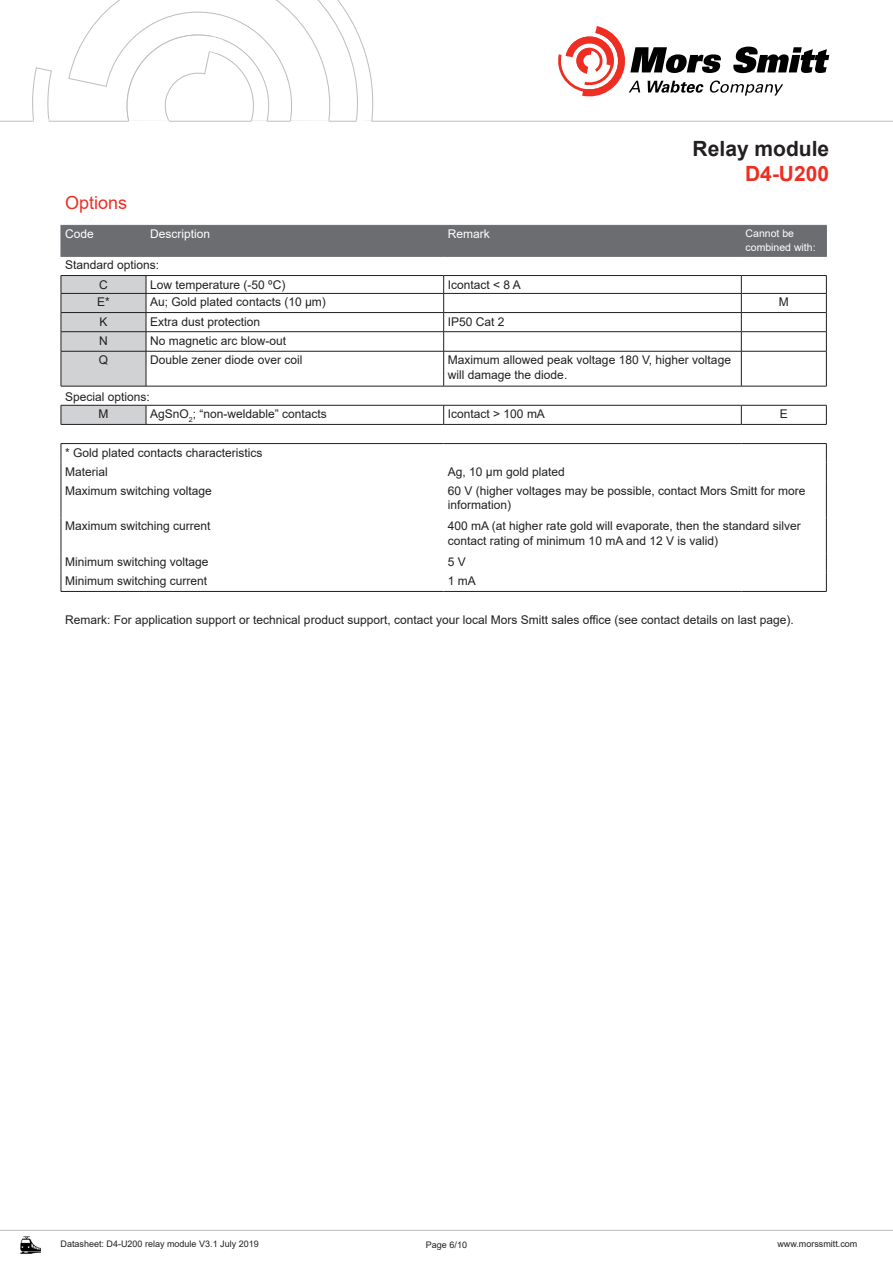
<style>
.page{position:relative;width:893px;height:1263px;background:#fff}
.page>*{position:absolute;margin:0;border:0;box-sizing:border-box;transform-origin:0 0}
.t1{font:700 21px "Arial";color:#231f20}
.t2{font:700 21px "Arial";color:#ee2e22}
.Title___red-reg-12{font:18px "Arial";color:#ee2e22}
.Tabel___black-reg-8{font:12px/14.4px "Arial";color:#231f20}
.t3{font:12px "Arial";color:#fff}
.t4{font:10.5px "Arial";color:#fff}
.t5{font:9px "Arial";color:#231f20}
</style>
<div class="page">
<svg style="left:33px;top:5px;width:356px;height:116px"></svg>
<svg style="left:34px;top:119px;width:15px;height:3px"></svg>
<svg style="left:356px;top:120px;width:16px;height:2px"></svg>
<svg style="left:68px;top:1px;width:274px;height:121px"></svg>
<svg style="left:558px;top:26px;width:271px;height:70px"></svg>
<img style="left:20px;top:1237px;width:21px;height:16px">
<div style="left:62px;top:226px;width:764px;height:30px;background:#6c6d70"></div>
<svg style="left:62px;top:276px;width:764px;height:315px"></svg>
<hr style="left:146px;top:293px;width:298px;height:1px;background:#231f20">
<hr style="left:444px;top:293px;width:297px;height:1px;background:#231f20">
<hr style="left:741px;top:293px;width:86px;height:1px;background:#231f20">
<hr style="left:146px;top:312px;width:298px;height:1px;background:#231f20">
<hr style="left:444px;top:312px;width:297px;height:1px;background:#231f20">
<hr style="left:741px;top:312px;width:86px;height:1px;background:#231f20">
<hr style="left:146px;top:331px;width:298px;height:1px;background:#231f20">
<hr style="left:444px;top:331px;width:297px;height:1px;background:#231f20">
<svg style="left:443px;top:276px;width:1px;height:75px"></svg>
<hr style="left:741px;top:331px;width:86px;height:1px;background:#231f20">
<svg style="left:741px;top:276px;width:1px;height:75px"></svg>
<svg style="left:826px;top:276px;width:1px;height:75px"></svg>
<hr style="left:146px;top:351px;width:298px;height:1px;background:#231f20">
<hr style="left:444px;top:351px;width:297px;height:1px;background:#231f20">
<hr style="left:443px;top:351px;width:1px;height:35px;background:#231f20">
<hr style="left:741px;top:351px;width:86px;height:1px;background:#231f20">
<hr style="left:741px;top:351px;width:1px;height:35px;background:#231f20">
<hr style="left:826px;top:351px;width:1px;height:35px;background:#231f20">
<hr style="left:146px;top:386px;width:298px;height:1px;background:#231f20">
<hr style="left:444px;top:386px;width:297px;height:1px;background:#231f20">
<hr style="left:741px;top:386px;width:86px;height:1px;background:#231f20">
<hr style="left:146px;top:405px;width:298px;height:1px;background:#231f20">
<svg style="left:61px;top:276px;width:86px;height:148px;background:#cdcdcf"></svg>
<hr style="left:444px;top:405px;width:297px;height:1px;background:#231f20">
<svg style="left:443px;top:405px;width:1px;height:19px"></svg>
<hr style="left:741px;top:405px;width:86px;height:1px;background:#231f20">
<svg style="left:741px;top:405px;width:1px;height:19px"></svg>
<svg style="left:826px;top:405px;width:1px;height:19px"></svg>
<hr style="left:61px;top:424px;width:85px;height:1px;background:#231f20">
<hr style="left:146px;top:424px;width:298px;height:1px;background:#231f20">
<hr style="left:444px;top:424px;width:297px;height:1px;background:#231f20">
<hr style="left:741px;top:424px;width:86px;height:1px;background:#231f20">
<hr style="left:61px;top:443px;width:85px;height:1px;background:#231f20">
<hr style="left:146px;top:443px;width:298px;height:1px;background:#231f20">
<hr style="left:444px;top:443px;width:297px;height:1px;background:#231f20">
<hr style="left:741px;top:443px;width:86px;height:1px;background:#231f20">
<svg style="left:61px;top:444px;width:1px;height:38px"></svg>
<svg style="left:826px;top:444px;width:1px;height:38px"></svg>
<hr style="left:61px;top:482px;width:1px;height:35px;background:#231f20">
<hr style="left:826px;top:482px;width:1px;height:35px;background:#231f20">
<hr style="left:61px;top:517px;width:1px;height:36px;background:#231f20">
<hr style="left:826px;top:517px;width:1px;height:36px;background:#231f20">
<svg style="left:61px;top:553px;width:1px;height:38px"></svg>
<svg style="left:826px;top:553px;width:1px;height:38px"></svg>
<hr style="left:61px;top:591px;width:85px;height:1px;background:#231f20">
<hr style="left:146px;top:591px;width:298px;height:1px;background:#231f20">
<hr style="left:444px;top:591px;width:297px;height:1px;background:#231f20">
<hr style="left:741px;top:591px;width:86px;height:1px;background:#231f20">
<hr style="left:61px;top:225px;width:85px;height:1px;background:#6c6d70">
<hr style="left:61px;top:226px;width:1px;height:30px;background:#6c6d70">
<hr style="left:146px;top:225px;width:298px;height:1px;background:#6c6d70">
<hr style="left:146px;top:226px;width:1px;height:30px;background:#6c6d70">
<hr style="left:444px;top:225px;width:297px;height:1px;background:#6c6d70">
<hr style="left:443px;top:226px;width:1px;height:30px;background:#6c6d70">
<hr style="left:741px;top:225px;width:86px;height:1px;background:#6c6d70">
<hr style="left:741px;top:226px;width:1px;height:30px;background:#6c6d70">
<hr style="left:826px;top:226px;width:1px;height:30px;background:#6c6d70">
<hr style="left:61px;top:256px;width:85px;height:1px;background:#6c6d70">
<hr style="left:146px;top:256px;width:298px;height:1px;background:#6c6d70">
<hr style="left:444px;top:256px;width:297px;height:1px;background:#6c6d70">
<hr style="left:741px;top:256px;width:86px;height:1px;background:#6c6d70">
<hr style="left:61px;top:275px;width:85px;height:1px;background:#231f20">
<hr style="left:146px;top:275px;width:298px;height:1px;background:#231f20">
<hr style="left:444px;top:275px;width:297px;height:1px;background:#231f20">
<hr style="left:741px;top:275px;width:86px;height:1px;background:#231f20">
<h1 class="t1" style="left:693px;top:133px;width:138px">Relay module</h1>
<h1 class="t2" style="left:745px;top:159px;width:86px">D4-U200</h1>
<p class="Title___red-reg-12" style="left:65px;top:190px;width:64px">Options</p>
<p class="t3" style="left:65px;top:226px;width:30px">Code</p>
<p class="t3" style="left:150px;top:226px;width:62px">Description</p>
<p class="t3" style="left:448px;top:226px;width:43px">Remark</p>
<p class="t4" style="left:746px;top:226px;width:50px">Cannot be</p>
<p class="t4" style="left:746px;top:240px;width:72px">combined with:</p>
<p class="Tabel___black-reg-8" style="left:65px;top:258px;width:96px">Standard options:</p>
<p class="Tabel___black-reg-8" style="left:99px;top:277px;width:10px">C</p>
<p class="Tabel___black-reg-8" style="left:150px;top:277px;width:137px">Low temperature (-50 ºC)</p>
<p class="Tabel___black-reg-8" style="left:448px;top:277px;width:75px">Icontact &lt; 8 A</p>
<p class="Tabel___black-reg-8" style="left:97px;top:295px;width:14px">E*</p>
<p class="Tabel___black-reg-8" style="left:150px;top:295px;width:177px">Au; Gold plated contacts (10 μm)</p>
<p class="Tabel___black-reg-8" style="left:779px;top:295px;width:11px">M</p>
<p class="Tabel___black-reg-8" style="left:99px;top:314px;width:10px">K</p>
<p class="Tabel___black-reg-8" style="left:150px;top:314px;width:112px">Extra dust protection</p>
<p class="Tabel___black-reg-8" style="left:448px;top:314px;width:58px">IP50 Cat 2</p>
<p class="Tabel___black-reg-8" style="left:99px;top:333px;width:10px">N</p>
<p class="Tabel___black-reg-8" style="left:150px;top:333px;width:138px">No magnetic arc blow-out</p>
<p class="Tabel___black-reg-8" style="left:99px;top:353px;width:11px">Q</p>
<p class="Tabel___black-reg-8" style="left:150px;top:353px;width:154px">Double zener diode over coil</p>
<p class="Tabel___black-reg-8" style="left:448px;top:353px;width:285px">Maximum allowed peak voltage 180 V, higher voltage will damage the diode.</p>
<p class="Tabel___black-reg-8" style="left:65px;top:389px;width:86px">Special options:</p>
<p class="Tabel___black-reg-8" style="left:98px;top:407px;width:11px">M</p>
<p class="Tabel___black-reg-8" style="left:150px;top:407px;width:178px">AgSnO<sub>2</sub>; “non-weldable” contacts</p>
<p class="Tabel___black-reg-8" style="left:448px;top:407px;width:99px">Icontact &gt; 100 mA</p>
<p class="Tabel___black-reg-8" style="left:780px;top:407px;width:10px">E</p>
<p class="Tabel___black-reg-8" style="left:65px;top:445px;width:199px">* Gold plated contacts characteristics</p>
<p class="Tabel___black-reg-8" style="left:65px;top:464px;width:44px">Material</p>
<p class="Tabel___black-reg-8" style="left:448px;top:464px;width:118px">Ag, 10 µm gold plated</p>
<p class="Tabel___black-reg-8" style="left:65px;top:483px;width:148px">Maximum switching voltage</p>
<p class="Tabel___black-reg-8" style="left:448px;top:483px;width:359px">60 V (higher voltages may be possible, contact Mors Smitt for more information)</p>
<p class="Tabel___black-reg-8" style="left:65px;top:519px;width:147px">Maximum switching current</p>
<p class="Tabel___black-reg-8" style="left:448px;top:519px;width:354px">400 mA (at higher rate gold will evaporate, then the standard silver contact rating of minimum 10 mA and 12 V is valid)</p>
<p class="Tabel___black-reg-8" style="left:65px;top:555px;width:145px">Minimum switching voltage</p>
<p class="Tabel___black-reg-8" style="left:448px;top:555px;width:20px">5 V</p>
<p class="Tabel___black-reg-8" style="left:65px;top:574px;width:144px">Minimum switching current</p>
<p class="Tabel___black-reg-8" style="left:448px;top:574px;width:30px">1 mA</p>
<p class="Tabel___black-reg-8" style="left:65px;top:612px;width:730px">Remark: For application support or technical product support, contact your local Mors Smitt sales office (see contact details on last page).</p>
<p class="t5" style="left:61px;top:1237px;width:200px">Datasheet: D4-U200 relay module V3.1 July 2019</p>
<p class="t5" style="left:426px;top:1239px;width:43px">Page 6/10</p>
<p class="t5" style="left:777px;top:1237px;width:82px">www.morssmitt.com</p>
</div>
